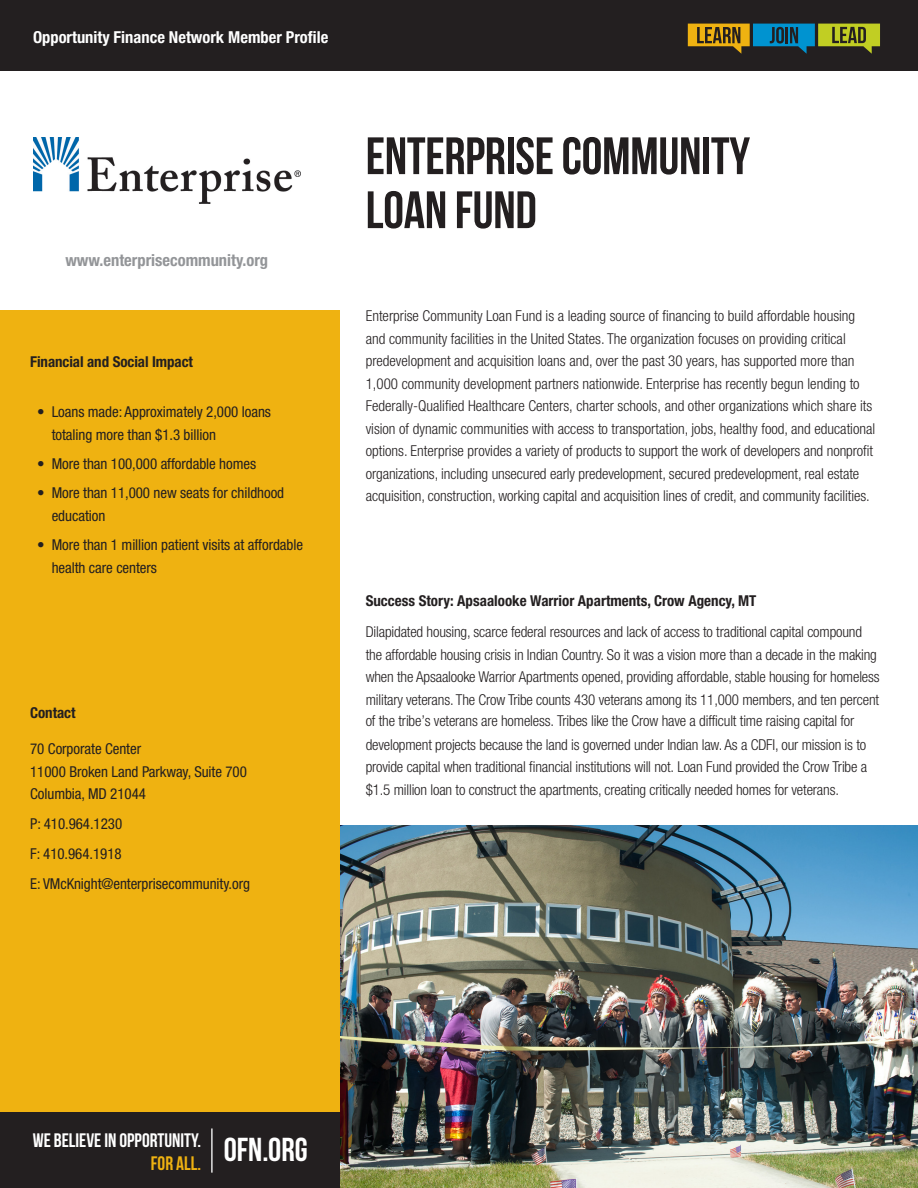
<style>
.page{position:relative;width:918px;height:1188px;background:#fff}
.page>*{position:absolute;margin:0;border:0;box-sizing:border-box;transform-origin:0 0}
.success_quote_refere{font:52.5px/54px "Bebas Neue";letter-spacing:-.005em;color:#231f20}
.t1{font:33.15px "Bebas Neue";color:#fff}
.t2{font:19.5px "Bebas Neue";color:#fff}
.t3{font:19.5px "Bebas Neue";color:#efb211}
.t4{font:700 condensed 16.5px "Helvetica Neue LT Std";color:#fff}
.location_of_company{font:700 condensed 16.5px "Helvetica Neue LT Std";color:#939598}
.success_quote_refere-2{font:300 condensed 15px/22.5px "Helvetica Neue LT Std";letter-spacing:-.005em;color:#231f20}
.member_description{font:condensed 15px/22.5px "Helvetica Neue LT Std";letter-spacing:-.005em;color:#231f20}
.location_of_company-2{font:700 condensed 15px "Helvetica Neue LT Std";letter-spacing:-.005em;color:#231f20}
.s1{font-weight:700}
</style>
<div class="page">
<img style="left:339px;top:825px;width:579px;height:363px">
<img style="left:33px;top:138px;width:267px;height:65px">
<div style="left:0;top:311px;width:339px;height:877px;background:#efb211"></div>
<div style="left:0;top:0;width:918px;height:70px;background:#231f20"></div>
<svg style="left:688px;top:24px;width:192px;height:30px"></svg>
<div style="left:0;top:1112px;width:339px;height:76px;background:#231f20"></div>
<hr style="left:211px;top:1128px;width:2px;height:45px;background:#fff">
<p class="t4" style="left:33px;top:27px;width:297px">Opportunity Finance Network Member Profile</p>
<p class="location_of_company" style="left:65px;top:250px;width:204px">www.enterprisecommunity.org</p>
<p class="location_of_company-2" style="left:30px;top:353px;width:164px">Financial and Social Impact</p>
<p class="member_description" style="left:52px;top:401px;width:221px;text-indent:-14px">• Loans made: Approximately 2,000 loans totaling more than $1.3 billion</p>
<p class="member_description" style="left:37px;top:452px;width:220px">• More than 100,000 affordable homes</p>
<p class="member_description" style="left:52px;top:482px;width:234px;text-indent:-14px">• More than 11,000 new seats for childhood education</p>
<p class="member_description" style="left:52px;top:533px;width:253px;text-indent:-14px">• More than 1 million patient visits at affordable health care centers</p>
<p class="location_of_company-2" style="left:30px;top:704px;width:47px">Contact</p>
<p class="member_description" style="left:30px;top:738px;width:112px">70 Corporate Center</p>
<p class="member_description" style="left:30px;top:760px;width:218px">11000 Broken Land Parkway, Suite 700</p>
<p class="member_description" style="left:30px;top:783px;width:117px">Columbia, MD 21044</p>
<p class="member_description" style="left:30px;top:813px;width:94px">P: 410.964.1230</p>
<p class="member_description" style="left:30px;top:843px;width:93px">F: 410.964.1918</p>
<p class="member_description" style="left:30px;top:873px;width:221px">E: VMcKnight@enterprisecommunity.org</p>
<p class="success_quote_refere" style="left:366px;top:128px;width:386px">ENTERPRISE COMMUNITY<br>LOAN FUND</p>
<p class="success_quote_refere-2" style="left:366px;top:305px;width:511px">Enterprise Community Loan Fund is a leading source of financing to build affordable housing and community facilities in the United States. The organization focuses on providing critical predevelopment and acquisition loans and, over the past 30 years, has supported more than 1,000 community development partners nationwide. Enterprise has recently begun lending to Federally-Qualified Healthcare Centers, charter schools, and other organizations which share its vision of dynamic communities with access to transportation, jobs, healthy food, and educational options. Enterprise provides a variety of products to support the work of developers and nonprofit organizations, including unsecured early predevelopment, secured predevelopment, real estate acquisition, construction, working capital and acquisition lines of credit, and community facilities.</p>
<p class="success_quote_refere-2" style="left:366px;top:586px;width:498px;line-height:30.8px"><span class="s1">Success Story: Apsaalooke Warrior Apartments, Crow Agency, MT<br></span>Dilapidated housing, scarce federal resources and lack of access to traditional capital compound</p>
<p class="success_quote_refere-2" style="left:366px;top:643px;width:516px">the affordable housing crisis in Indian Country. So it was a vision more than a decade in the making when the Apsaalooke Warrior Apartments opened, providing affordable, stable housing for homeless military veterans. The Crow Tribe counts 430 veterans among its 11,000 members, and ten percent of the tribe’s veterans are homeless. Tribes like the Crow have a difficult time raising capital for</p>
<p class="success_quote_refere-2" style="left:366px;top:733px;width:503px;text-align:justify">development projects because the land is governed under Indian law. As a CDFI, our mission is to provide capital when traditional financial institutions will not. Loan Fund provided the Crow Tribe a $1.5 million loan to construct the apartments, creating critically needed homes for veterans.</p>
<p class="t2" style="left:33px;top:1130px;width:170px">WE BELIEVE IN OPPORTUNITY.</p>
<p class="t3" style="left:151px;top:1153px;width:52px">FOR ALL.</p>
<p class="t1" style="left:224px;top:1132px;width:85px">OFN.ORG</p>
</div>
